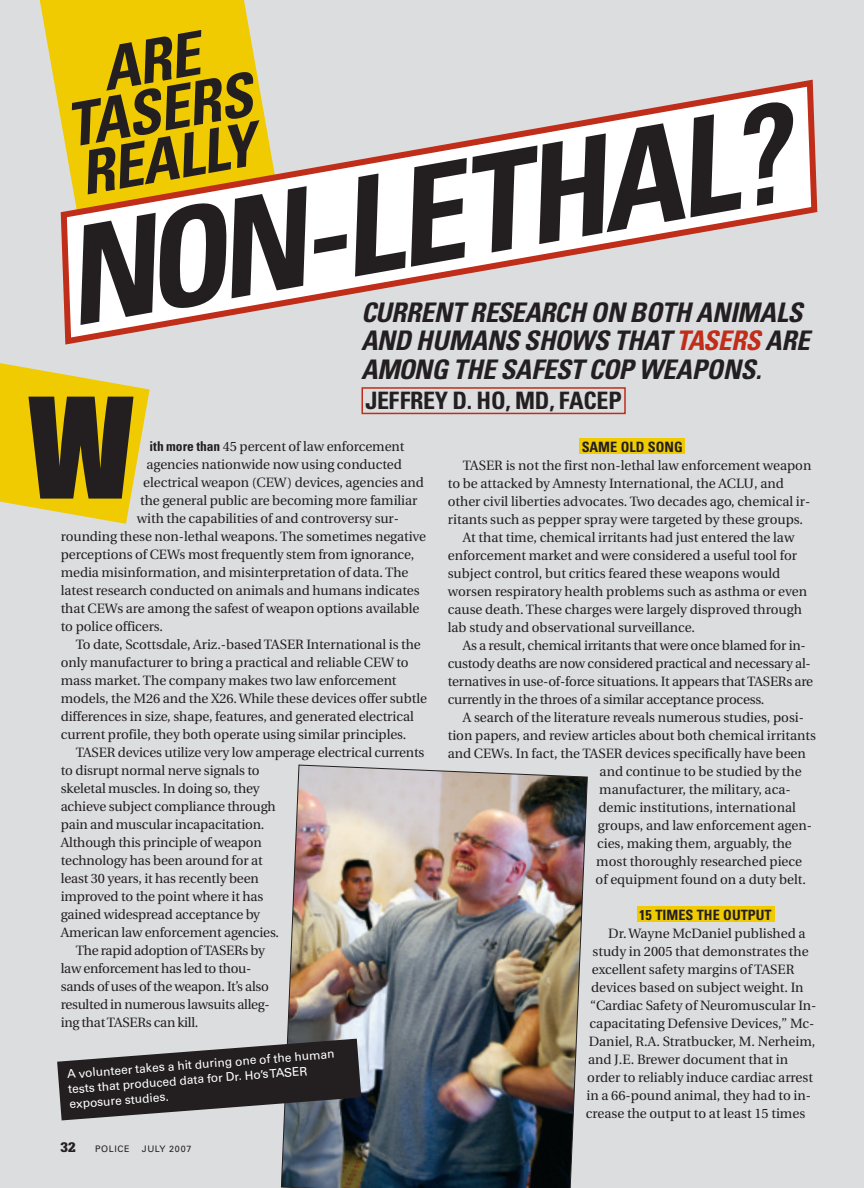
<style>
.page{position:relative;width:864px;height:1188px;background:#dcdddf}
.page>*{position:absolute;margin:0;border:0;box-sizing:border-box;transform-origin:0 0}
.t1{font:italic 700 condensed 135px "Univers";color:#231f20}
.t2{font:129px "Impact";color:#231f20}
.t3{font:italic 700 condensed 60px/49.5px "Univers";color:#231f20;text-align:center}
.t4{font:italic 700 condensed 27px/28.5px "Univers";letter-spacing:-.01em;color:#231f20}
.t5{font:700 condensed 24px "Univers";letter-spacing:-.01em;color:#231f20}
.t6{font:700 condensed 14.25px "Univers";color:#231f20}
.t7{font:13.5px "Utopia";letter-spacing:-.005em;color:#231f20}
.t8{font:900 13.5px "Glypha";color:#231f20}
.t9{font:12px/15.3px "Univers";color:#fff}
.t10{font:9px "Univers";letter-spacing:.065em;color:#231f20}
.s1{color:#c02d19}
.s2{font-family:"Univers";font-weight:700;font-stretch:condensed}
</style>
<div class="page">
<div style="left:637px;top:906px;width:137px;height:16px;background:#f0cb02"></div>
<div style="left:579px;top:438px;width:106px;height:16px;background:#f0cb02"></div>
<svg style="left:39px;top:0;width:219px;height:103px;background:#eecc16"></svg>
<svg style="left:58px;top:76px;width:760px;height:269px"></svg>
<svg style="left:0;top:363px;width:150px;height:161px"></svg>
<div style="left:362px;top:387px;width:264px;height:27px;border:2px solid #c02d19"></div>
<img style="left:281px;top:765px;width:307px;height:423px">
<svg style="left:57px;top:1039px;width:304px;height:81px"></svg>
<h3 class="t3" style="left:54px;top:58px;width:189px;rotate:-10deg">ARE<br>TASERS<br>REALLY</h3>
<h1 class="t1" style="left:55px;top:231px;width:736px;rotate:-10deg">NON-LETHAL?</h1>
<h3 class="t4" style="left:361px;top:300px;width:450px">CURRENT RESEARCH ON BOTH ANIMALS<br>AND HUMANS SHOWS THAT <span class="s1">TASERS</span> ARE<br>AMONG THE SAFEST COP WEAPONS.</h3>
<h3 class="t5" style="left:366px;top:392px;width:258px">JEFFREY D. HO, MD, FACEP</h3>
<h2 class="t2" style="left:28px;top:379px;width:107px">W</h2>
<p class="t6" style="left:582px;top:441px;width:103px">SAME OLD SONG</p>
<p class="t7" style="left:463px;top:459px;width:350px">TASER is not the first non-lethal law enforcement weapon</p>
<p class="t7" style="left:448px;top:477px;width:338px">to be attacked by Amnesty International, the ACLU, and</p>
<p class="t7" style="left:448px;top:495px;width:364px">other civil liberties advocates. Two decades ago, chemical ir-</p>
<p class="t7" style="left:448px;top:513px;width:357px">ritants such as pepper spray were targeted by these groups.</p>
<p class="t7" style="left:463px;top:531px;width:333px">At that time, chemical irritants had just entered the law</p>
<p class="t7" style="left:448px;top:549px;width:351px">enforcement market and were considered a useful tool for</p>
<p class="t7" style="left:448px;top:567px;width:334px">subject control, but critics feared these weapons would</p>
<p class="t7" style="left:448px;top:585px;width:361px">worsen respiratory health problems such as asthma or even</p>
<p class="t7" style="left:448px;top:603px;width:356px">cause death. These charges were largely disproved through</p>
<p class="t7" style="left:448px;top:621px;width:249px">lab study and observational surveillance.</p>
<p class="t7" style="left:463px;top:639px;width:345px">As a result, chemical irritants that were once blamed for in-</p>
<p class="t7" style="left:448px;top:657px;width:365px">custody deaths are now considered practical and necessary al-</p>
<p class="t7" style="left:448px;top:675px;width:367px">ternatives in use-of-force situations. It appears that TASERs are</p>
<p class="t7" style="left:448px;top:693px;width:318px">currently in the throes of a similar acceptance process.</p>
<p class="t7" style="left:463px;top:711px;width:343px">A search of the literature reveals numerous studies, posi-</p>
<p class="t7" style="left:448px;top:729px;width:370px">tion papers, and review articles about both chemical irritants</p>
<p class="t7" style="left:448px;top:747px;width:360px">and CEWs. In fact, the TASER devices specifically have been</p>
<p class="t7" style="left:600px;top:765px;width:204px">and continue to be studied by the</p>
<p class="t7" style="left:599px;top:783px;width:193px">manufacturer, the military, aca-</p>
<p class="t7" style="left:599px;top:801px;width:199px">demic institutions, international</p>
<p class="t7" style="left:598px;top:819px;width:216px">groups, and law enforcement agen-</p>
<p class="t7" style="left:597px;top:837px;width:196px">cies, making them, arguably, the</p>
<p class="t7" style="left:596px;top:855px;width:207px">most thoroughly researched piece</p>
<p class="t7" style="left:596px;top:873px;width:212px">of equipment found on a duty belt.</p>
<p class="t6" style="left:639px;top:909px;width:134px">15 TIMES THE OUTPUT</p>
<p class="t7" style="left:608px;top:927px;width:199px">Dr. Wayne McDaniel published a</p>
<p class="t7" style="left:593px;top:945px;width:218px">study in 2005 that demonstrates the</p>
<p class="t7" style="left:592px;top:963px;width:204px">excellent safety margins of TASER</p>
<p class="t7" style="left:591px;top:981px;width:214px">devices based on subject weight. In</p>
<p class="t7" style="left:590px;top:999px;width:228px">“Cardiac Safety of Neuromuscular In-</p>
<p class="t7" style="left:590px;top:1017px;width:226px">capacitating Defensive Devices,” Mc-</p>
<p class="t7" style="left:589px;top:1035px;width:228px">Daniel, R.A. Stratbucker, M. Nerheim,</p>
<p class="t7" style="left:588px;top:1053px;width:201px">and J.E. Brewer document that in</p>
<p class="t7" style="left:587px;top:1071px;width:227px">order to reliably induce cardiac arrest</p>
<p class="t7" style="left:587px;top:1089px;width:226px">in a 66-pound animal, they had to in-</p>
<p class="t7" style="left:586px;top:1107px;width:221px">crease the output to at least 15 times</p>
<p class="t7" style="left:150px;top:441px;width:256px"><span class="s2">ith more than</span> 45 percent of law enforcement</p>
<p class="t7" style="left:146px;top:459px;width:257px">agencies nationwide now using conducted</p>
<p class="t7" style="left:143px;top:477px;width:282px">electrical weapon (CEW) devices, agencies and</p>
<p class="t7" style="left:140px;top:495px;width:279px">the general public are becoming more familiar</p>
<p class="t7" style="left:137px;top:513px;width:264px">with the capabilities of and controversy sur-</p>
<p class="t7" style="left:61px;top:531px;width:367px">rounding these non-lethal weapons. The sometimes negative</p>
<p class="t7" style="left:61px;top:549px;width:355px">perceptions of CEWs most frequently stem from ignorance,</p>
<p class="t7" style="left:61px;top:567px;width:349px">media misinformation, and misinterpretation of data. The</p>
<p class="t7" style="left:61px;top:585px;width:361px">latest research conducted on animals and humans indicates</p>
<p class="t7" style="left:61px;top:603px;width:360px">that CEWs are among the safest of weapon options available</p>
<p class="t7" style="left:61px;top:621px;width:104px">to police officers.</p>
<p class="t7" style="left:76px;top:639px;width:347px">To date, Scottsdale, Ariz.-based TASER International is the</p>
<p class="t7" style="left:61px;top:657px;width:349px">only manufacturer to bring a practical and reliable CEW to</p>
<p class="t7" style="left:61px;top:675px;width:337px">mass market. The company makes two law enforcement</p>
<p class="t7" style="left:61px;top:693px;width:368px">models, the M26 and the X26. While these devices offer subtle</p>
<p class="t7" style="left:61px;top:711px;width:355px">differences in size, shape, features, and generated electrical</p>
<p class="t7" style="left:61px;top:729px;width:347px">current profile, they both operate using similar principles.</p>
<p class="t7" style="left:76px;top:747px;width:350px">TASER devices utilize very low amperage electrical currents</p>
<p class="t7" style="left:61px;top:765px;width:200px">to disrupt normal nerve signals to</p>
<p class="t7" style="left:61px;top:783px;width:200px">skeletal muscles. In doing so, they</p>
<p class="t7" style="left:61px;top:801px;width:216px">achieve subject compliance through</p>
<p class="t7" style="left:61px;top:819px;width:205px">pain and muscular incapacitation.</p>
<p class="t7" style="left:61px;top:837px;width:203px">Although this principle of weapon</p>
<p class="t7" style="left:61px;top:855px;width:203px">technology has been around for at</p>
<p class="t7" style="left:61px;top:873px;width:200px">least 30 years, it has recently been</p>
<p class="t7" style="left:61px;top:891px;width:204px">improved to the point where it has</p>
<p class="t7" style="left:61px;top:909px;width:201px">gained widespread acceptance by</p>
<p class="t7" style="left:61px;top:927px;width:220px">American law enforcement agencies.</p>
<p class="t7" style="left:76px;top:945px;width:191px">The rapid adoption of TASERs by</p>
<p class="t7" style="left:61px;top:963px;width:192px">law enforcement has led to thou-</p>
<p class="t7" style="left:61px;top:981px;width:210px">sands of uses of the weapon. It’s also</p>
<p class="t7" style="left:61px;top:999px;width:211px">resulted in numerous lawsuits alleg-</p>
<p class="t7" style="left:61px;top:1017px;width:139px">ing that TASERs can kill.</p>
<p class="t9" style="left:67px;top:1067px;width:270px;rotate:-4deg">A volunteer takes a hit during one of the human tests that produced data for Dr. Ho’sTASER exposure studies.</p>
<p class="t8" style="left:60px;top:1141px;width:17px">32</p>
<p class="t10" style="left:95px;top:1145px;width:36px">POLICE</p>
<p class="t10" style="left:142px;top:1145px;width:51px">JULY 2007</p>
</div>
